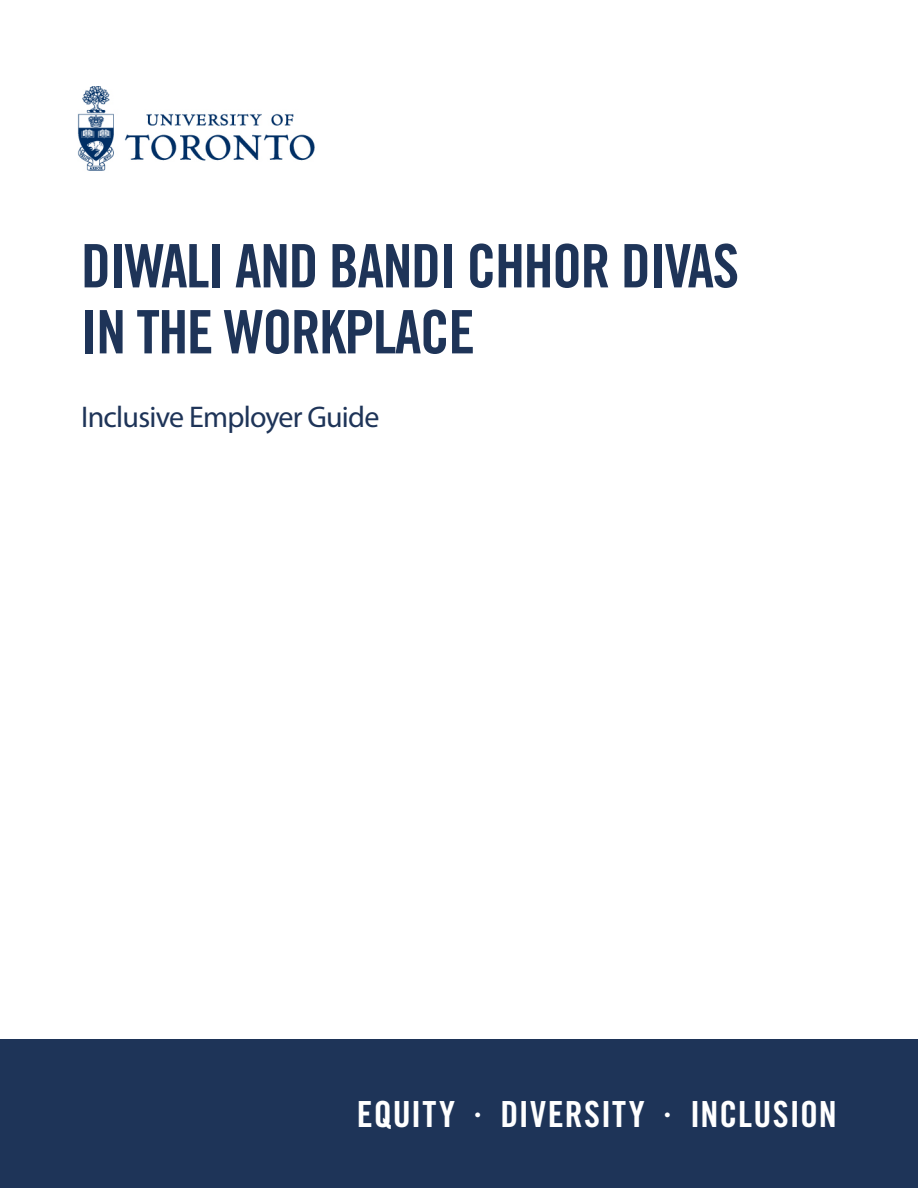
<style>
.page{position:relative;width:918px;height:1188px;background:#fff}
.page>*{position:absolute;margin:0;border:0;box-sizing:border-box;transform-origin:0 0}
.t1{font:60px/66px "Trade Gothic LT Std Bd Cn 20";letter-spacing:-.025em;color:#1e3458}
.t2{font:36px "Trade Gothic LT Std Bd Cn 20";letter-spacing:.025em;color:#fff}
.t3{font:30px "Myriad Pro";letter-spacing:-.025em;color:#1e3458}
</style>
<div class="page">
<img style="left:77px;top:87px;width:238px;height:84px">
<div style="left:0;top:1040px;width:918px;height:148px;background:#1e3458"></div>
<p class="t1" style="left:81px;top:233px;width:660px">DIWALI AND BANDI CHHOR DIVAS<br>IN THE WORKPLACE</p>
<p class="t3" style="left:81px;top:399px;width:300px">Inclusive Employer Guide</p>
<p class="t2" style="left:357px;top:1092px;width:482px">EQUITY · DIVERSITY · INCLUSION</p>
</div>
